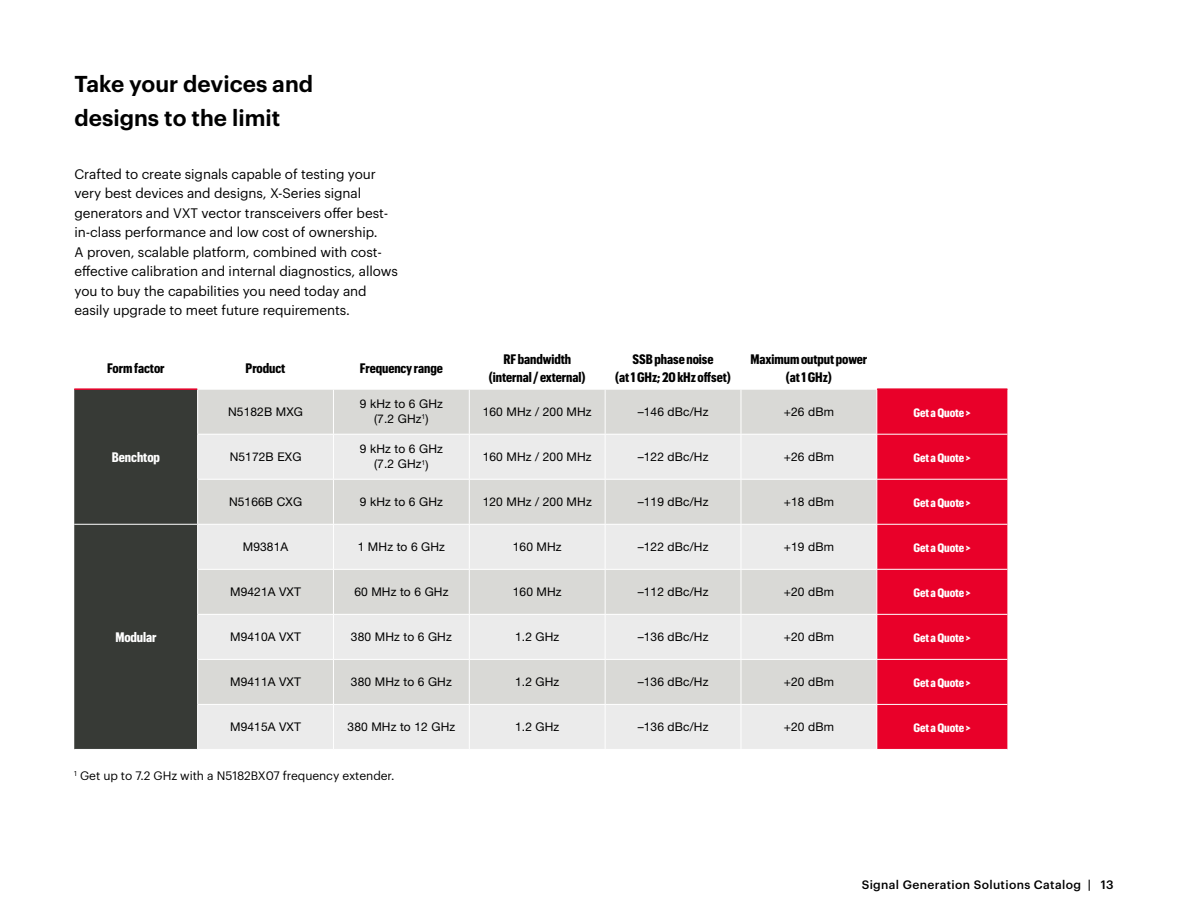
<style>
.page{position:relative;width:1188px;height:918px;background:#fff}
.page>*{position:absolute;margin:0;border:0;box-sizing:border-box;transform-origin:0 0}
.t1{font:600 22.5px/33px "Graphik LC";color:#000}
.t2{font:13.5px/19.5px "Graphik LC";letter-spacing:-.005em;color:#000}
.t3{font:700 13.5px/18px "Graphik Cond";letter-spacing:-.005em;color:#000;text-align:center}
.t4{font:700 13.5px "Graphik Cond";letter-spacing:-.005em;color:#fff}
.t5{font:12px/15px "Helvetica Neue LT Std";letter-spacing:.01em;color:#000;text-align:center}
.t6{font:700 12px "Graphik Cond";letter-spacing:-.005em;color:#fff}
.t7{font:12px "Graphik LC";letter-spacing:-.005em;color:#000}
.t8{font:500 12px "Graphik LC";letter-spacing:.03em;color:#000}
</style>
<div class="page">
<div style="left:74px;top:390px;width:123px;height:359px;background:#373a36"></div>
<div style="left:198px;top:390px;width:678px;height:44px;background:#d9d9d6"></div>
<div style="left:877px;top:390px;width:130px;height:359px;background:#e90029"></div>
<svg style="left:198px;top:435px;width:678px;height:314px;background:#e3e3e2"></svg>
<hr style="left:333px;top:390px;width:1px;height:44px;background:#fff">
<hr style="left:469px;top:390px;width:1px;height:44px;background:#fff">
<hr style="left:605px;top:390px;width:1px;height:44px;background:#fff">
<hr style="left:741px;top:390px;width:1px;height:44px;background:#fff">
<hr style="left:333px;top:435px;width:1px;height:44px;background:#fff">
<hr style="left:469px;top:435px;width:1px;height:44px;background:#fff">
<hr style="left:605px;top:435px;width:1px;height:44px;background:#fff">
<hr style="left:741px;top:435px;width:1px;height:44px;background:#fff">
<hr style="left:877px;top:434px;width:130px;height:1px;background:#fff">
<hr style="left:333px;top:480px;width:1px;height:44px;background:#fff">
<hr style="left:469px;top:480px;width:1px;height:44px;background:#fff">
<hr style="left:605px;top:480px;width:1px;height:44px;background:#fff">
<hr style="left:741px;top:480px;width:1px;height:44px;background:#fff">
<hr style="left:333px;top:525px;width:1px;height:44px;background:#fff">
<hr style="left:469px;top:525px;width:1px;height:44px;background:#fff">
<hr style="left:605px;top:525px;width:1px;height:44px;background:#fff">
<hr style="left:741px;top:525px;width:1px;height:44px;background:#fff">
<hr style="left:333px;top:570px;width:1px;height:44px;background:#fff">
<hr style="left:469px;top:570px;width:1px;height:44px;background:#fff">
<hr style="left:605px;top:570px;width:1px;height:44px;background:#fff">
<hr style="left:741px;top:570px;width:1px;height:44px;background:#fff">
<hr style="left:333px;top:615px;width:1px;height:44px;background:#fff">
<hr style="left:469px;top:615px;width:1px;height:44px;background:#fff">
<hr style="left:605px;top:615px;width:1px;height:44px;background:#fff">
<hr style="left:741px;top:615px;width:1px;height:44px;background:#fff">
<hr style="left:877px;top:614px;width:130px;height:1px;background:#fff">
<hr style="left:197px;top:479px;width:136px;height:1px;background:#fff">
<hr style="left:333px;top:479px;width:136px;height:1px;background:#fff">
<hr style="left:469px;top:479px;width:136px;height:1px;background:#fff">
<hr style="left:605px;top:479px;width:136px;height:1px;background:#fff">
<hr style="left:741px;top:479px;width:136px;height:1px;background:#fff">
<hr style="left:198px;top:524px;width:135px;height:1px;background:#fff">
<hr style="left:333px;top:524px;width:136px;height:1px;background:#fff">
<hr style="left:469px;top:524px;width:136px;height:1px;background:#fff">
<hr style="left:605px;top:524px;width:136px;height:1px;background:#fff">
<hr style="left:741px;top:524px;width:136px;height:1px;background:#fff">
<hr style="left:197px;top:569px;width:136px;height:1px;background:#fff">
<hr style="left:333px;top:569px;width:136px;height:1px;background:#fff">
<hr style="left:469px;top:569px;width:136px;height:1px;background:#fff">
<hr style="left:605px;top:569px;width:136px;height:1px;background:#fff">
<hr style="left:741px;top:569px;width:136px;height:1px;background:#fff">
<hr style="left:197px;top:614px;width:136px;height:1px;background:#fff">
<hr style="left:333px;top:614px;width:136px;height:1px;background:#fff">
<hr style="left:469px;top:614px;width:136px;height:1px;background:#fff">
<hr style="left:605px;top:614px;width:136px;height:1px;background:#fff">
<hr style="left:741px;top:614px;width:136px;height:1px;background:#fff">
<hr style="left:74px;top:388px;width:123px;height:2px;background:#e90029">
<hr style="left:877px;top:388px;width:130px;height:2px;background:#e90029">
<hr style="left:877px;top:479px;width:130px;height:1px;background:#fff">
<hr style="left:877px;top:524px;width:130px;height:1px;background:#fff">
<hr style="left:74px;top:524px;width:124px;height:1px;background:#fff">
<hr style="left:197px;top:659px;width:136px;height:1px;background:#fff">
<hr style="left:333px;top:659px;width:136px;height:1px;background:#fff">
<hr style="left:469px;top:659px;width:136px;height:1px;background:#fff">
<hr style="left:605px;top:659px;width:136px;height:1px;background:#fff">
<hr style="left:741px;top:659px;width:136px;height:1px;background:#fff">
<hr style="left:333px;top:660px;width:1px;height:44px;background:#fff">
<hr style="left:469px;top:660px;width:1px;height:44px;background:#fff">
<hr style="left:605px;top:660px;width:1px;height:44px;background:#fff">
<hr style="left:741px;top:660px;width:1px;height:44px;background:#fff">
<hr style="left:197px;top:704px;width:136px;height:1px;background:#fff">
<hr style="left:333px;top:704px;width:136px;height:1px;background:#fff">
<hr style="left:469px;top:704px;width:136px;height:1px;background:#fff">
<hr style="left:605px;top:704px;width:136px;height:1px;background:#fff">
<hr style="left:741px;top:704px;width:136px;height:1px;background:#fff">
<hr style="left:333px;top:705px;width:1px;height:44px;background:#fff">
<hr style="left:469px;top:705px;width:1px;height:44px;background:#fff">
<hr style="left:605px;top:705px;width:1px;height:44px;background:#fff">
<hr style="left:741px;top:705px;width:1px;height:44px;background:#fff">
<hr style="left:877px;top:569px;width:130px;height:1px;background:#fff">
<hr style="left:877px;top:659px;width:130px;height:1px;background:#fff">
<hr style="left:877px;top:704px;width:130px;height:1px;background:#fff">
<h1 class="t1" style="left:75px;top:66px;width:240px">Take your devices and designs to the limit</h1>
<p class="t2" style="left:75px;top:163px;width:325px">Crafted to create signals capable of testing your very best devices and designs, X-Series signal generators and VXT vector transceivers offer best&shy;in-class performance and low cost of ownership.<br>A proven, scalable platform, combined with cost&shy;effective calibration and internal diagnostics, allows you to buy the capabilities you need today and easily upgrade to meet future requirements.</p>
<p class="t3" style="left:107px;top:359px;width:59px">Form factor</p>
<p class="t3" style="left:246px;top:359px;width:41px">Product</p>
<p class="t3" style="left:360px;top:359px;width:84px">Frequency range</p>
<p class="t3" style="left:489px;top:350px;width:98px">RF bandwidth (internal / external)</p>
<p class="t3" style="left:615px;top:350px;width:117px">SSB phase noise<br>(at 1 GHz; 20 kHz offset)</p>
<p class="t3" style="left:751px;top:350px;width:118px">Maximum output power (at 1 GHz)</p>
<p class="t4" style="left:112px;top:448px;width:50px">Benchtop</p>
<p class="t5" style="left:228px;top:404px;width:76px">N5182B MXG</p>
<p class="t5" style="left:360px;top:396px;width:85px">9 kHz to 6 GHz (7.2 GHz<sup>1</sup>)</p>
<p class="t5" style="left:483px;top:404px;width:111px">160 MHz / 200 MHz</p>
<p class="t5" style="left:638px;top:404px;width:72px">–146 dBc/Hz</p>
<p class="t5" style="left:784px;top:404px;width:52px">+26 dBm</p>
<p class="t6" style="left:913px;top:403px;width:59px">Get a Quote &gt;</p>
<p class="t5" style="left:230px;top:449px;width:73px">N5172B EXG</p>
<p class="t5" style="left:360px;top:441px;width:85px">9 kHz to 6 GHz (7.2 GHz<sup>1</sup>)</p>
<p class="t5" style="left:483px;top:449px;width:111px">160 MHz / 200 MHz</p>
<p class="t5" style="left:638px;top:449px;width:72px">–122 dBc/Hz</p>
<p class="t5" style="left:784px;top:449px;width:52px">+26 dBm</p>
<p class="t6" style="left:913px;top:449px;width:59px">Get a Quote &gt;</p>
<p class="t5" style="left:229px;top:494px;width:75px">N5166B CXG</p>
<p class="t5" style="left:360px;top:494px;width:85px">9 kHz to 6 GHz</p>
<p class="t5" style="left:483px;top:494px;width:111px">120 MHz / 200 MHz</p>
<p class="t5" style="left:638px;top:494px;width:72px">–119 dBc/Hz</p>
<p class="t5" style="left:784px;top:494px;width:52px">+18 dBm</p>
<p class="t6" style="left:913px;top:494px;width:59px">Get a Quote &gt;</p>
<p class="t5" style="left:243px;top:539px;width:47px">M9381A</p>
<p class="t5" style="left:358px;top:539px;width:89px">1 MHz to 6 GHz</p>
<p class="t5" style="left:513px;top:539px;width:50px">160 MHz</p>
<p class="t5" style="left:638px;top:539px;width:72px">–122 dBc/Hz</p>
<p class="t5" style="left:784px;top:539px;width:52px">+19 dBm</p>
<p class="t6" style="left:913px;top:539px;width:59px">Get a Quote &gt;</p>
<p class="t5" style="left:230px;top:584px;width:72px">M9421A VXT</p>
<p class="t5" style="left:354px;top:584px;width:96px">60 MHz to 6 GHz</p>
<p class="t5" style="left:513px;top:584px;width:50px">160 MHz</p>
<p class="t5" style="left:638px;top:584px;width:72px">–112 dBc/Hz</p>
<p class="t5" style="left:784px;top:584px;width:52px">+20 dBm</p>
<p class="t6" style="left:913px;top:584px;width:59px">Get a Quote &gt;</p>
<p class="t5" style="left:230px;top:629px;width:72px">M9410A VXT</p>
<p class="t5" style="left:351px;top:629px;width:102px">380 MHz to 6 GHz</p>
<p class="t5" style="left:515px;top:629px;width:46px">1.2 GHz</p>
<p class="t5" style="left:638px;top:629px;width:72px">–136 dBc/Hz</p>
<p class="t5" style="left:784px;top:629px;width:52px">+20 dBm</p>
<p class="t6" style="left:913px;top:629px;width:59px">Get a Quote &gt;</p>
<p class="t5" style="left:230px;top:674px;width:72px">M9411A VXT</p>
<p class="t5" style="left:351px;top:674px;width:102px">380 MHz to 6 GHz</p>
<p class="t5" style="left:515px;top:674px;width:46px">1.2 GHz</p>
<p class="t5" style="left:638px;top:674px;width:72px">–136 dBc/Hz</p>
<p class="t5" style="left:784px;top:674px;width:52px">+20 dBm</p>
<p class="t6" style="left:913px;top:674px;width:59px">Get a Quote &gt;</p>
<p class="t5" style="left:230px;top:719px;width:72px">M9415A VXT</p>
<p class="t5" style="left:348px;top:719px;width:109px">380 MHz to 12 GHz</p>
<p class="t5" style="left:515px;top:719px;width:46px">1.2 GHz</p>
<p class="t5" style="left:638px;top:719px;width:72px">–136 dBc/Hz</p>
<p class="t5" style="left:784px;top:719px;width:52px">+20 dBm</p>
<p class="t6" style="left:913px;top:719px;width:59px">Get a Quote &gt;</p>
<p class="t7" style="left:74px;top:766px;width:322px"><sup>1</sup> Get up to 7.2 GHz with a N5182BX07 frequency extender.</p>
<p class="t4" style="left:115px;top:628px;width:43px">Modular</p>
<p class="t8" style="left:862px;top:876px;width:254px">Signal Generation Solutions Catalog | 13</p>
</div>
